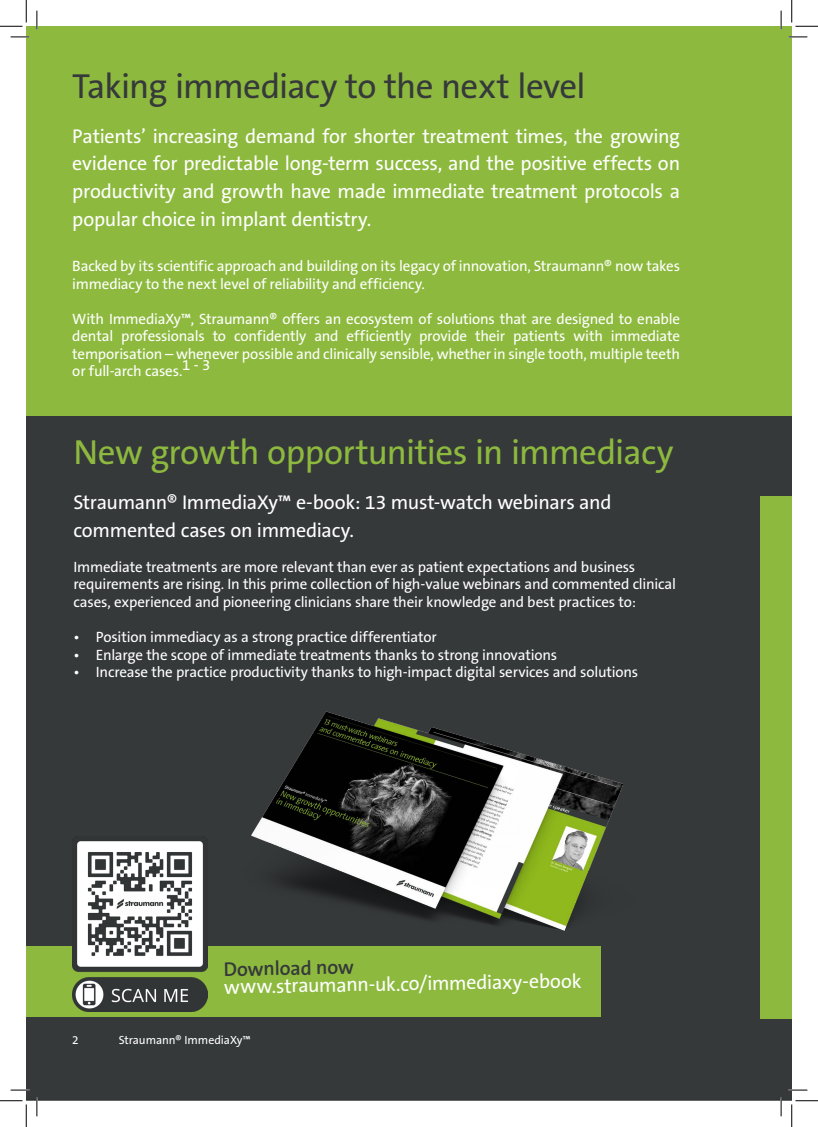
<style>
.page{position:relative;width:818px;height:1127px;background:#fff}
.page>*{position:absolute;margin:0;border:0;box-sizing:border-box;transform-origin:0 0}
.t1{font:35px "The Sans B5 Plain";letter-spacing:-.02em;color:#8dba3e}
.t2{font:35px "The Sans B5 Plain";letter-spacing:-.02em;color:#36393a}
.t3{font:20px/27.5px "The Sans B5 Plain";letter-spacing:-.015em;color:#fff;text-align:justify}
.t4{font:600 20px "The Sans B6";color:#36393a}
.t5{font:15px/17.5px "The Sans B5 Plain";letter-spacing:-.015em;color:#fff}
.Copy{font:11.88px "The Sans B5 Plain";letter-spacing:-.01em;color:#fff}
</style>
<div class="page">
<div style="left:26px;top:415px;width:766px;height:685px;background:#36393a"></div>
<div style="left:26px;top:26px;width:766px;height:389px;background:#8dba3e"></div>
<img style="left:234px;top:709px;width:410px;height:235px">
<div style="left:26px;top:945px;width:574px;height:71px;background:#8dba3e"></div>
<img style="left:73px;top:836px;width:135px;height:175px">
<div style="left:760px;top:496px;width:32px;height:521px;background:#8dba3e"></div>
<svg style="left:11px;top:36px;width:18px;height:2px"></svg>
<svg style="left:788px;top:36px;width:19px;height:2px"></svg>
<svg style="left:11px;top:1088px;width:18px;height:2px"></svg>
<svg style="left:788px;top:1088px;width:19px;height:2px"></svg>
<svg style="left:36px;top:11px;width:2px;height:18px"></svg>
<svg style="left:36px;top:1097px;width:2px;height:18px"></svg>
<svg style="left:780px;top:11px;width:2px;height:18px"></svg>
<svg style="left:780px;top:1097px;width:2px;height:18px"></svg>
<svg style="left:0;top:0;width:27px;height:27px"></svg>
<svg style="left:0;top:1100px;width:27px;height:26px"></svg>
<svg style="left:791px;top:0;width:27px;height:27px"></svg>
<svg style="left:791px;top:1100px;width:27px;height:26px"></svg>
<p class="t2" style="left:72px;top:68px;width:515px">Taking immediacy to the next level</p>
<p class="t3" style="left:72px;top:123px;width:609px">Patients’ increasing demand for shorter treatment times, the growing evidence for predictable long-term success, and the positive effects on productivity and growth have made immediate treatment protocols a popular choice in implant dentistry.</p>
<p class="t5" style="left:72px;top:258px;width:609px">Backed by its scientific approach and building on its legacy of innovation, Straumann® now takes immediacy to the next level of reliability and efficiency.</p>
<p class="t5" style="left:72px;top:310px;width:609px;text-align:justify">With ImmediaXy™, Straumann® offers an ecosystem of solutions that are designed to enable dental professionals to confidently and efficiently provide their patients with immediate temporisation – whenever possible and clinically sensible, whether in single tooth, multiple teeth or full-arch cases.1 - 3</p>
<p class="t1" style="left:73px;top:434px;width:602px">New growth opportunities in immediacy</p>
<p class="t3" style="left:73px;top:489px;width:540px">Straumann® ImmediaXy™ e-book: 13 must-watch webinars and commented cases on immediacy.</p>
<p class="t5" style="left:73px;top:558px;width:604px">Immediate treatments are more relevant than ever as patient expectations and business requirements are rising. In this prime collection of high-value webinars and commented clinical cases, experienced and pioneering clinicians share their knowledge and best practices to:</p>
<p class="t5" style="left:73px;top:628px;width:365px">• Position immediacy as a strong practice differentiator</p>
<p class="t5" style="left:73px;top:646px;width:485px">• Enlarge the scope of immediate treatments thanks to strong innovations</p>
<p class="t5" style="left:73px;top:663px;width:566px">• Increase the practice productivity thanks to high-impact digital services and solutions</p>
<p class="t4" style="left:223px;top:958px;width:132px;rotate:-1deg">Download now</p>
<p class="t3" style="left:224px;top:973px;width:359px;rotate:-1deg">www.straumann-uk.co/immediaxy-ebook</p>
<p class="Copy" style="left:72px;top:1033px;width:8px">2</p>
<p class="Copy" style="left:119px;top:1033px;width:134px">Straumann® ImmediaXy™</p>
</div>
